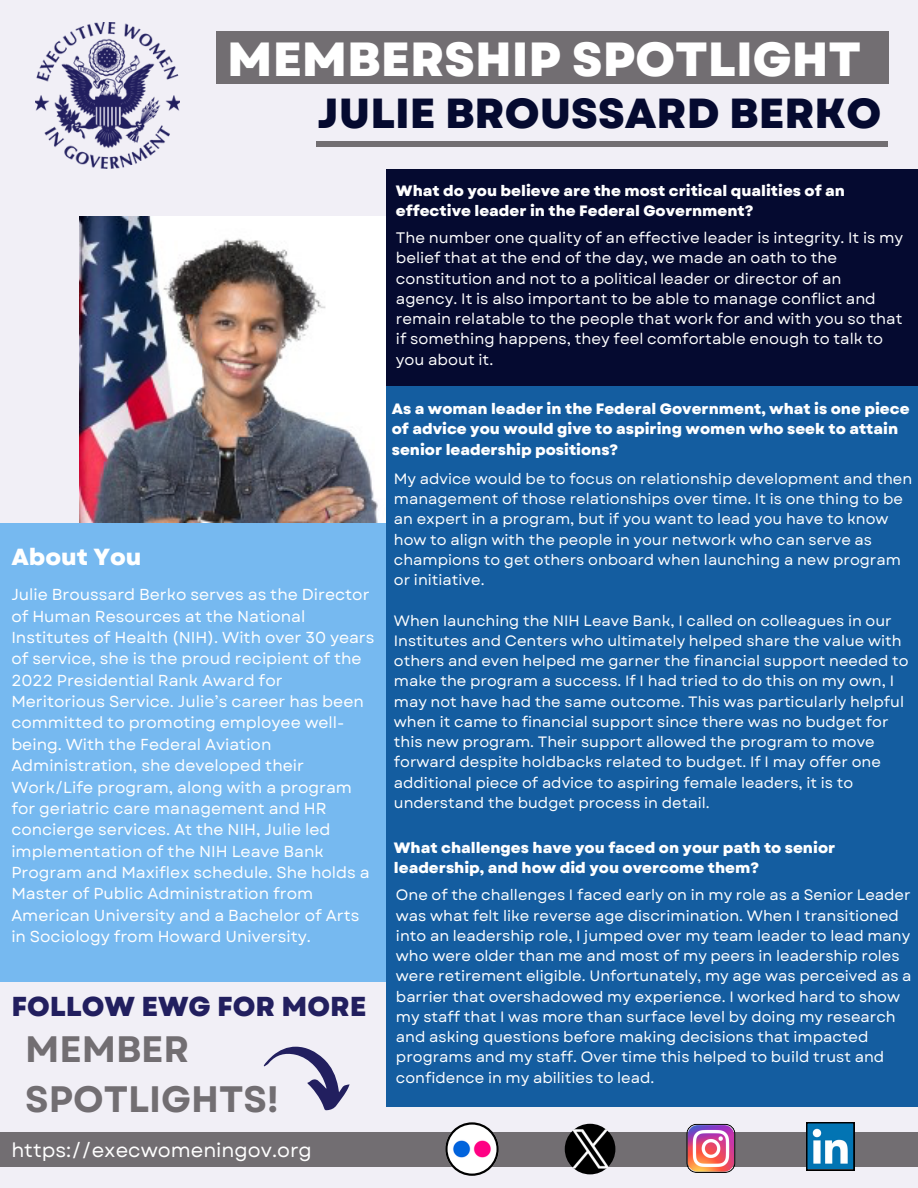
<style>
.page{position:relative;width:918px;height:1188px;background:#f1eff6}
.page>*{position:absolute;margin:0;border:0;box-sizing:border-box;transform-origin:0 0}
.t1{font:800 47.85px "Garet";color:#fff}
.t2{font:800 42px "Garet";color:#050a30}
.t3{font:700 36.75px/50.7px "Garet";color:#726e72}
.t4{font:800 27.3px "Garet";color:#221f5f}
.t5{font:800 23.25px "Garet";color:#fff}
.t6{font:19.8px "Garet";color:#fff}
.t7{font:15.9px/21.3px "Garet";color:#fff}
.t8{font:15.15px/20.2px "Garet";color:#fff}
.t9{font:15px/20.2px "Garet";color:#fff}
.t10{font:800 15px/20.2px "Garet";color:#fff}
</style>
<div class="page">
<img style="left:80px;top:217px;width:306px;height:306px">
<div style="left:0;top:524px;width:386px;height:457px;background:#76b9f0"></div>
<div style="left:386px;top:169px;width:532px;height:217px;background:#050a30"></div>
<div style="left:216px;top:31px;width:672px;height:52px;background:#726e72"></div>
<div style="left:317px;top:141px;width:571px;height:6px;background:#726e72"></div>
<div style="left:386px;top:386px;width:532px;height:720px;background:#145da0"></div>
<img style="left:36px;top:23px;width:144px;height:146px">
<div style="left:0;top:1133px;width:918px;height:34px;background:#726e72"></div>
<svg style="left:264px;top:1047px;width:86px;height:63px"></svg>
<svg style="left:686px;top:1124px;width:49px;height:49px;background:#ce7e97"></svg>
<svg style="left:806px;top:1122px;width:48px;height:48px;background:#448db6"></svg>
<img style="left:565px;top:1124px;width:50px;height:50px;border-radius:50%">
<svg style="left:445px;top:1122px;width:54px;height:54px"></svg>
<p class="t1" style="left:227px;top:25px;width:635px">MEMBERSHIP SPOTLIGHT</p>
<p class="t2" style="left:318px;top:83px;width:565px">JULIE BROUSSARD BERKO</p>
<p class="t10" style="left:396px;top:180px;width:451px">What do you believe are the most critical qualities of an effective leader in the Federal Government?</p>
<h4 class="t8" style="left:396px;top:228px;width:509px">The number one quality of an effective leader is integrity. It is my belief that at the end of the day, we made an oath to the constitution and not to a political leader or director of an agency. It is also important to be able to manage conflict and remain relatable to the people that work for and with you so that if something happens, they feel comfortable enough to talk to you about it.</h4>
<p class="t5" style="left:11px;top:540px;width:132px">About You</p>
<h3 class="t7" style="left:11px;top:584px;width:365px">Julie Broussard Berko serves as the Director of Human Resources at the National Institutes of Health (NIH). With over 30 years of service, she is the proud recipient of the 2022 Presidential Rank Award for Meritorious Service. Julie’s career has been committed to promoting employee well&shy;being. With the Federal Aviation Administration, she developed their Work/Life program, along with a program for geriatric care management and HR concierge services. At the NIH, Julie led implementation of the NIH Leave Bank Program and Maxiflex schedule. She holds a Master of Public Administration from American University and a Bachelor of Arts in Sociology from Howard University.</h3>
<p class="t4" style="left:11px;top:986px;width:357px">FOLLOW EWG FOR MORE</p>
<p class="t3" style="left:25px;top:1024px;width:255px">MEMBER<br>SPOTLIGHTS!</p>
<h2 class="t6" style="left:11px;top:1136px;width:302px">https://execwomeningov.org</h2>
<p class="t10" style="left:392px;top:399px;width:519px">As a woman leader in the Federal Government, what is one piece of advice you would give to aspiring women who seek to attain senior leadership positions?</p>
<p class="t9" style="left:394px;top:468px;width:520px">My advice would be to focus on relationship development and then management of those relationships over time. It is one thing to be an expert in a program, but if you want to lead you have to know how to align with the people in your network who can serve as champions to get others onboard when launching a new program or initiative.</p>
<p class="t9" style="left:394px;top:610px;width:516px">When launching the NIH Leave Bank, I called on colleagues in our Institutes and Centers who ultimately helped share the value with others and even helped me garner the financial support needed to make the program a success. If I had tried to do this on my own, I may not have had the same outcome. This was particularly helpful when it came to financial support since there was no budget for this new program. Their support allowed the program to move forward despite holdbacks related to budget. If I may offer one additional piece of advice to aspiring female leaders, it is to understand the budget process in detail.</p>
<h5 class="t10" style="left:394px;top:838px;width:443px">What challenges have you faced on your path to senior leadership, and how did you overcome them?</h5>
<p class="t9" style="left:396px;top:885px;width:517px">One of the challenges I faced early on in my role as a Senior Leader was what felt like reverse age discrimination. When I transitioned into an leadership role, I jumped over my team leader to lead many who were older than me and most of my peers in leadership roles were retirement eligible. Unfortunately, my age was perceived as a barrier that overshadowed my experience. I worked hard to show my staff that I was more than surface level by doing my research and asking questions before making decisions that impacted programs and my staff. Over time this helped to build trust and confidence in my abilities to lead.</p>
</div>
